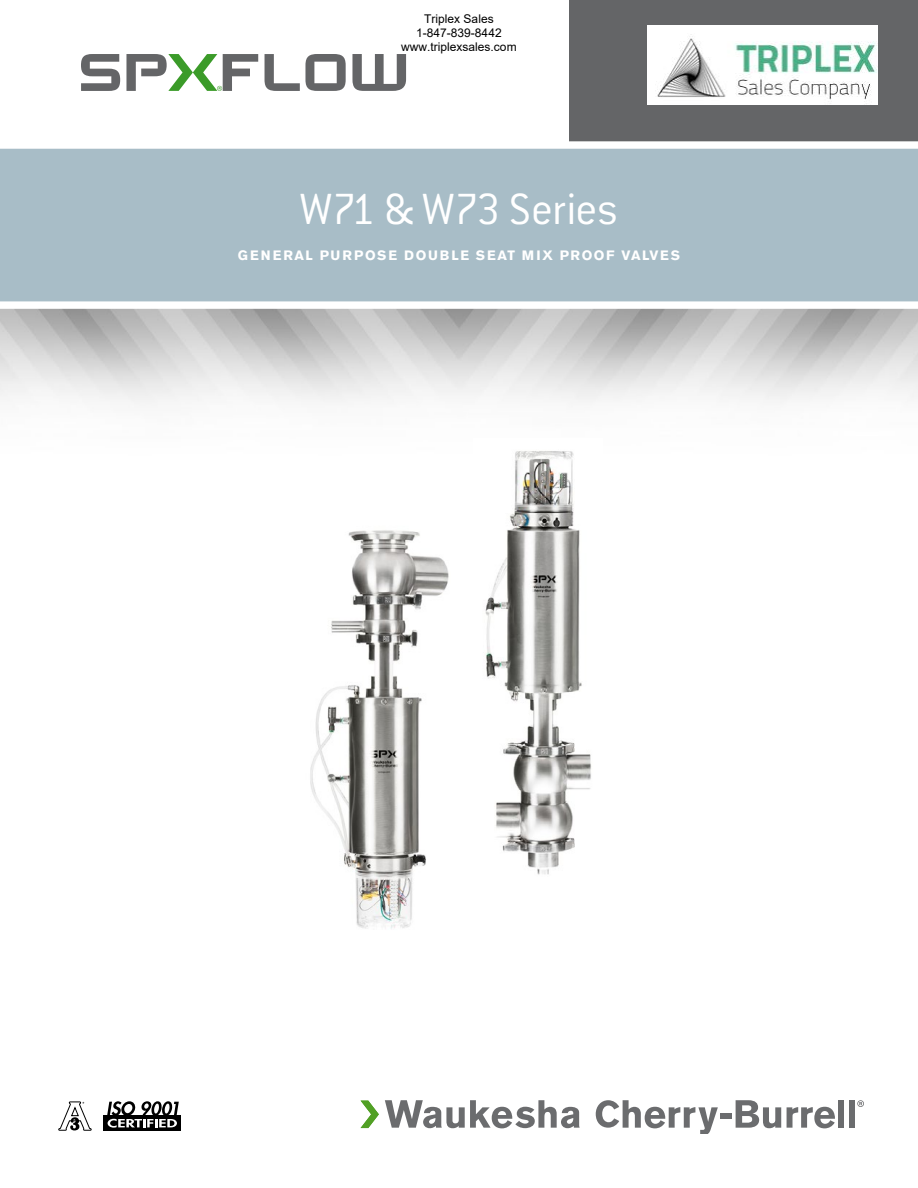
<style>
.page{position:relative;width:918px;height:1188px;background:#fff}
.page>*{position:absolute;margin:0;border:0;box-sizing:border-box;transform-origin:0 0}
.t1{font:300 48px "Conduit ITC Std";letter-spacing:-.01em;color:#fff}
.t2{font:700 13.5px "Akzidenz Grotesk BE";letter-spacing:.13em;color:#fff}
.t3{font:12px/14.4px "Arial";color:#000;text-align:center}
</style>
<div class="page">
<div style="left:0;top:145px;width:918px;height:161px;background:#a8bdc7"></div>
<div style="left:569px;top:0;width:349px;height:145px;background:#646567"></div>
<div style="left:0;top:141px;width:918px;height:8px;background:#fff"></div>
<div style="left:0;top:301px;width:918px;height:8px;background:#fff"></div>
<img style="left:310px;top:526px;width:139px;height:403px">
<img style="left:485px;top:449px;width:106px;height:426px">
<div style="left:104px;top:1115px;width:77px;height:16px;background:#000"></div>
<svg style="left:107px;top:1101px;width:72px;height:27px"></svg>
<svg style="left:58px;top:1101px;width:34px;height:30px"></svg>
<svg style="left:361px;top:1101px;width:18px;height:27px"></svg>
<svg style="left:385px;top:1100px;width:195px;height:28px"></svg>
<svg style="left:596px;top:1100px;width:122px;height:34px"></svg>
<div style="left:720px;top:1113px;width:11px;height:5px;background:#6b6c6e"></div>
<svg style="left:736px;top:1100px;width:45px;height:28px"></svg>
<svg style="left:787px;top:1107px;width:48px;height:21px"></svg>
<div style="left:838px;top:1100px;width:6px;height:28px;background:#6b6c6e"></div>
<div style="left:849px;top:1100px;width:6px;height:28px;background:#6b6c6e"></div>
<svg style="left:857px;top:1100px;width:7px;height:7px"></svg>
<svg style="left:81px;top:54px;width:39px;height:37px"></svg>
<svg style="left:265px;top:54px;width:81px;height:37px"></svg>
<svg style="left:352px;top:54px;width:54px;height:37px"></svg>
<svg style="left:126px;top:54px;width:132px;height:37px"></svg>
<img style="left:648px;top:25px;width:229px;height:80px">
<p class="t3" style="left:401px;top:11px;width:117px">Triplex Sales<br>1-847-839-8442 www.triplexsales.com</p>
<h1 class="t1" style="left:300px;top:183px;width:320px">W71 &amp; W73 Series</h1>
<p class="t2" style="left:238px;top:248px;width:444px">GENERAL PURPOSE DOUBLE SEAT MIX PROOF VALVES</p>
</div>
